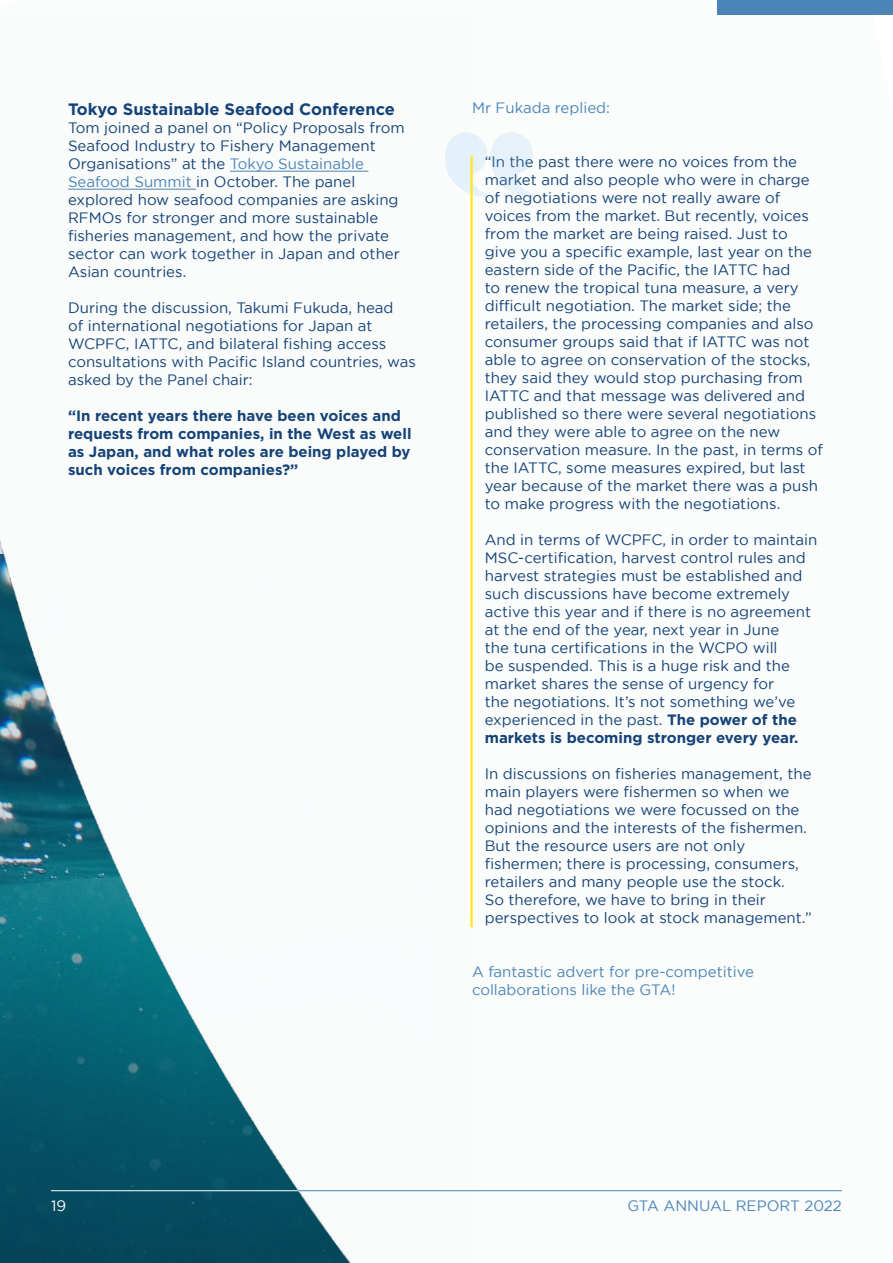
<style>
.page{position:relative;width:893px;height:1263px;background:#fff}
.page>*{position:absolute;margin:0;border:0;box-sizing:border-box;transform-origin:0 0}
.t1{font:700 16.5px "Gotham";color:#154377}
.t2{font:15px/18px "Gotham";color:#154377}
.t3{font:700 15px/18px "Gotham";color:#154377}
.t4{font:15px/18px "Gotham";color:#4b85b7}
.t5{font:15px "Gotham";color:#fff}
.s1{color:#4b85b7}
.s2{font-weight:700}
</style>
<div class="page">
<img style="left:0;top:0;width:842px;height:1263px">
<hr style="left:230px;top:171px;width:138px;height:1px;background:#4b85b7">
<hr style="left:68px;top:189px;width:128px;height:1px;background:#4b85b7">
<img style="left:436px;top:111px;width:105px;height:104px">
<hr style="left:470px;top:156px;width:3px;height:771px;background:#ffe71b">
<hr style="left:51px;top:1190px;width:791px;height:1px;background:#fff">
<hr style="left:298px;top:1190px;width:544px;height:1px;background:#4b85b7">
<div style="left:718px;top:0;width:175px;height:15px;background:#4b85b7"></div>
<p class="t1" style="left:68px;top:98px;width:328px">Tokyo Sustainable Seafood Conference</p>
<p class="t2" style="left:68px;top:119px;width:338px">Tom joined a panel on “Policy Proposals from Seafood Industry to Fishery Management Organisations” at the <span class="s1">Tokyo Sustainable Seafood Summit</span> in October. The panel explored how seafood companies are asking RFMOs for stronger and more sustainable fisheries management, and how the private sector can work together in Japan and other Asian countries.</p>
<p class="t2" style="left:68px;top:299px;width:349px">During the discussion, Takumi Fukuda, head<br>of international negotiations for Japan at WCPFC, IATTC, and bilateral fishing access consultations with Pacific Island countries, was asked by the Panel chair:</p>
<p class="t3" style="left:68px;top:407px;width:345px">“In recent years there have been voices and requests from companies, in the West as well as Japan, and what roles are being played by such voices from companies?”</p>
<p class="t4" style="left:472px;top:98px;width:140px">Mr Fukada replied:</p>
<p class="t2" style="left:485px;top:152px;width:340px">“In the past there were no voices from the market and also people who were in charge of negotiations were not really aware of voices from the market. But recently, voices from the market are being raised. Just to<br>give you a specific example, last year on the eastern side of the Pacific, the IATTC had<br>to renew the tropical tuna measure, a very difficult negotiation. The market side; the retailers, the processing companies and also consumer groups said that if IATTC was not able to agree on conservation of the stocks, they said they would stop purchasing from IATTC and that message was delivered and published so there were several negotiations and they were able to agree on the new conservation measure. In the past, in terms of the IATTC, some measures expired, but last year because of the market there was a push to make progress with the negotiations.</p>
<p class="t2" style="left:485px;top:530px;width:334px">And in terms of WCPFC, in order to maintain MSC-certification, harvest control rules and harvest strategies must be established and such discussions have become extremely active this year and if there is no agreement at the end of the year, next year in June<br>the tuna certifications in the WCPO will<br>be suspended. This is a huge risk and the market shares the sense of urgency for<br>the negotiations. It’s not something we’ve experienced in the past. <span class="s2">The power of the markets is becoming stronger every year.</span></p>
<p class="t2" style="left:485px;top:764px;width:328px">In discussions on fisheries management, the main players were fishermen so when we had negotiations we were focussed on the opinions and the interests of the fishermen.<br>But the resource users are not only fishermen; there is processing, consumers, retailers and many people use the stock.<br>So therefore, we have to bring in their perspectives to look at stock management.”</p>
<p class="t4" style="left:472px;top:962px;width:283px">A fantastic advert for pre-competitive collaborations like the GTA!</p>
<p class="t5" style="left:51px;top:1198px;width:17px">19</p>
<p class="t4" style="left:627px;top:1197px;width:216px">GTA ANNUAL REPORT 2022</p>
</div>
